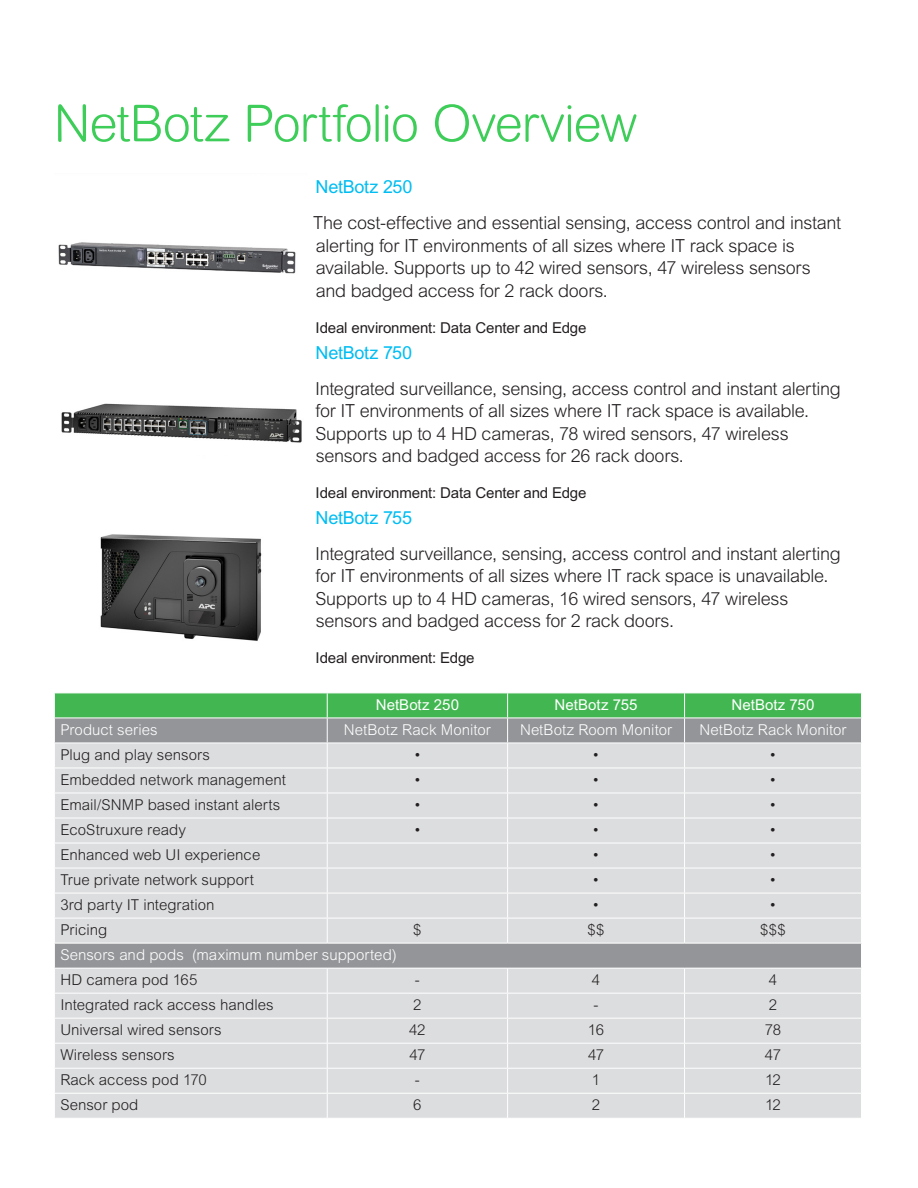
<style>
.page{position:relative;width:918px;height:1188px;background:#fff}
.page>*{position:absolute;margin:0;border:0;box-sizing:border-box;transform-origin:0 0}
.H1_Headline{font:300 51px "Arial Rounded MT Pro";letter-spacing:-.025em;color:#3dcd58}
.t1{font:300 18px/22.5px "Arial MT Pro";letter-spacing:-.015em;color:#231f20}
.t2{font:18px "Arial MT Pro";letter-spacing:-.01em;color:#01bdf2}
.Body_Copy{font:300 15px "Arial MT Pro";color:#231f20}
.Body_Copy-2{font:300 15px "Arial MT Pro";letter-spacing:.005em;color:#fff}
.t3{font:15px "Arial MT Pro";letter-spacing:-.01em;color:#231f20}
.Tabel_Body_Center{font:300 15px "Arial MT Pro";letter-spacing:-.035em;color:#231f20}
.Body_Copy-3{font:15px "Arial MT Pro";letter-spacing:.005em;color:#fff}
</style>
<div class="page">
<img style="left:58px;top:242px;width:238px;height:32px">
<svg style="left:54px;top:693px;width:808px;height:425px;background:#ccd4d0"></svg>
<hr style="left:327px;top:943px;width:181px;height:1px;background:#fff">
<hr style="left:508px;top:943px;width:177px;height:1px;background:#fff">
<hr style="left:685px;top:943px;width:177px;height:1px;background:#fff">
<hr style="left:54px;top:968px;width:273px;height:1px;background:#fff">
<hr style="left:327px;top:968px;width:181px;height:1px;background:#fff">
<hr style="left:508px;top:968px;width:177px;height:1px;background:#fff">
<hr style="left:685px;top:968px;width:177px;height:1px;background:#fff">
<img style="left:100px;top:534px;width:162px;height:107px">
<img style="left:61px;top:403px;width:241px;height:40px">
<p class="H1_Headline" style="left:54px;top:94px;width:585px">NetBotz Portfolio Overview</p>
<p class="t2" style="left:316px;top:176px;width:98px">NetBotz 250</p>
<p class="t1" style="left:313px;top:212px;width:529px">The cost-effective and essential sensing, access control and instant alerting for IT environments of all sizes where IT rack space is available. Supports up to 42 wired sensors, 47 wireless sensors and badged access for 2 rack doors.</p>
<p class="t3" style="left:316px;top:319px;width:272px">Ideal environment: Data Center and Edge</p>
<p class="t2" style="left:316px;top:342px;width:98px">NetBotz 750</p>
<p class="t1" style="left:315px;top:377px;width:527px">Integrated surveillance, sensing, access control and instant alerting for IT environments of all sizes where IT rack space is available.<br>Supports up to 4 HD cameras, 78 wired sensors, 47 wireless sensors and badged access for 26 rack doors.</p>
<p class="t3" style="left:316px;top:484px;width:272px">Ideal environment: Data Center and Edge</p>
<p class="t2" style="left:316px;top:507px;width:98px">NetBotz 755</p>
<p class="t1" style="left:315px;top:543px;width:527px">Integrated surveillance, sensing, access control and instant alerting for IT environments of all sizes where IT rack space is unavailable.<br>Supports up to 4 HD cameras, 16 wired sensors, 47 wireless sensors and badged access for 2 rack doors.</p>
<p class="t3" style="left:316px;top:650px;width:160px">Ideal environment: Edge</p>
<p class="Body_Copy-3" style="left:376px;top:696px;width:85px">NetBotz 250</p>
<p class="Body_Copy-3" style="left:555px;top:696px;width:84px">NetBotz 755</p>
<p class="Body_Copy-3" style="left:732px;top:696px;width:84px">NetBotz 750</p>
<p class="Body_Copy-2" style="left:60px;top:720px;width:99px">Product series</p>
<p class="Body_Copy-2" style="left:344px;top:720px;width:149px">NetBotz Rack Monitor</p>
<p class="Body_Copy-2" style="left:520px;top:720px;width:154px">NetBotz Room Monitor</p>
<p class="Body_Copy-2" style="left:700px;top:720px;width:149px">NetBotz Rack Monitor</p>
<p class="Body_Copy" style="left:60px;top:745px;width:151px">Plug and play sensors</p>
<p class="Tabel_Body_Center" style="left:414px;top:745px;width:9px">•</p>
<p class="Tabel_Body_Center" style="left:592px;top:745px;width:9px">•</p>
<p class="Tabel_Body_Center" style="left:769px;top:745px;width:9px">•</p>
<p class="Body_Copy" style="left:60px;top:770px;width:227px">Embedded network management</p>
<p class="Tabel_Body_Center" style="left:414px;top:770px;width:9px">•</p>
<p class="Tabel_Body_Center" style="left:592px;top:770px;width:9px">•</p>
<p class="Tabel_Body_Center" style="left:769px;top:770px;width:9px">•</p>
<p class="Body_Copy" style="left:60px;top:795px;width:222px">Email/SNMP based instant alerts</p>
<p class="Tabel_Body_Center" style="left:414px;top:795px;width:9px">•</p>
<p class="Tabel_Body_Center" style="left:592px;top:795px;width:9px">•</p>
<p class="Tabel_Body_Center" style="left:769px;top:795px;width:9px">•</p>
<p class="Body_Copy" style="left:60px;top:820px;width:127px">EcoStruxure ready</p>
<p class="Tabel_Body_Center" style="left:414px;top:820px;width:9px">•</p>
<p class="Tabel_Body_Center" style="left:592px;top:820px;width:9px">•</p>
<p class="Tabel_Body_Center" style="left:769px;top:820px;width:9px">•</p>
<p class="Body_Copy" style="left:60px;top:845px;width:201px">Enhanced web UI experience</p>
<p class="Tabel_Body_Center" style="left:592px;top:845px;width:9px">•</p>
<p class="Tabel_Body_Center" style="left:769px;top:845px;width:9px">•</p>
<p class="Body_Copy" style="left:60px;top:870px;width:195px">True private network support</p>
<p class="Tabel_Body_Center" style="left:592px;top:870px;width:9px">•</p>
<p class="Tabel_Body_Center" style="left:769px;top:870px;width:9px">•</p>
<p class="Body_Copy" style="left:60px;top:895px;width:156px">3rd party IT integration</p>
<p class="Tabel_Body_Center" style="left:592px;top:895px;width:9px">•</p>
<p class="Tabel_Body_Center" style="left:769px;top:895px;width:9px">•</p>
<p class="Body_Copy" style="left:60px;top:920px;width:48px">Pricing</p>
<p class="Tabel_Body_Center" style="left:413px;top:920px;width:10px">$</p>
<p class="Tabel_Body_Center" style="left:588px;top:920px;width:18px">$$</p>
<p class="Tabel_Body_Center" style="left:760px;top:920px;width:27px">$$$</p>
<p class="Body_Copy-2" style="left:60px;top:946px;width:338px">Sensors and pods (maximum number supported)</p>
<p class="Body_Copy" style="left:60px;top:971px;width:139px">HD camera pod 165</p>
<p class="Tabel_Body_Center" style="left:415px;top:971px;width:6px">-</p>
<p class="Tabel_Body_Center" style="left:592px;top:971px;width:10px">4</p>
<p class="Tabel_Body_Center" style="left:769px;top:971px;width:10px">4</p>
<p class="Body_Copy" style="left:60px;top:996px;width:215px">Integrated rack access handles</p>
<p class="Tabel_Body_Center" style="left:413px;top:996px;width:10px">2</p>
<p class="Tabel_Body_Center" style="left:594px;top:996px;width:6px">-</p>
<p class="Tabel_Body_Center" style="left:769px;top:996px;width:10px">2</p>
<p class="Body_Copy" style="left:60px;top:1021px;width:163px">Universal wired sensors</p>
<p class="Tabel_Body_Center" style="left:409px;top:1021px;width:18px">42</p>
<p class="Tabel_Body_Center" style="left:588px;top:1021px;width:18px">16</p>
<p class="Tabel_Body_Center" style="left:765px;top:1021px;width:18px">78</p>
<p class="Body_Copy" style="left:60px;top:1046px;width:116px">Wireless sensors</p>
<p class="Tabel_Body_Center" style="left:409px;top:1046px;width:18px">47</p>
<p class="Tabel_Body_Center" style="left:588px;top:1046px;width:18px">47</p>
<p class="Tabel_Body_Center" style="left:765px;top:1046px;width:18px">47</p>
<p class="Body_Copy" style="left:60px;top:1071px;width:148px">Rack access pod 170</p>
<p class="Tabel_Body_Center" style="left:415px;top:1071px;width:6px">-</p>
<p class="Tabel_Body_Center" style="left:592px;top:1071px;width:10px">1</p>
<p class="Tabel_Body_Center" style="left:765px;top:1071px;width:17px">12</p>
<p class="Body_Copy" style="left:60px;top:1096px;width:80px">Sensor pod</p>
<p class="Tabel_Body_Center" style="left:413px;top:1096px;width:10px">6</p>
<p class="Tabel_Body_Center" style="left:592px;top:1096px;width:10px">2</p>
<p class="Tabel_Body_Center" style="left:765px;top:1096px;width:17px">12</p>
</div>
